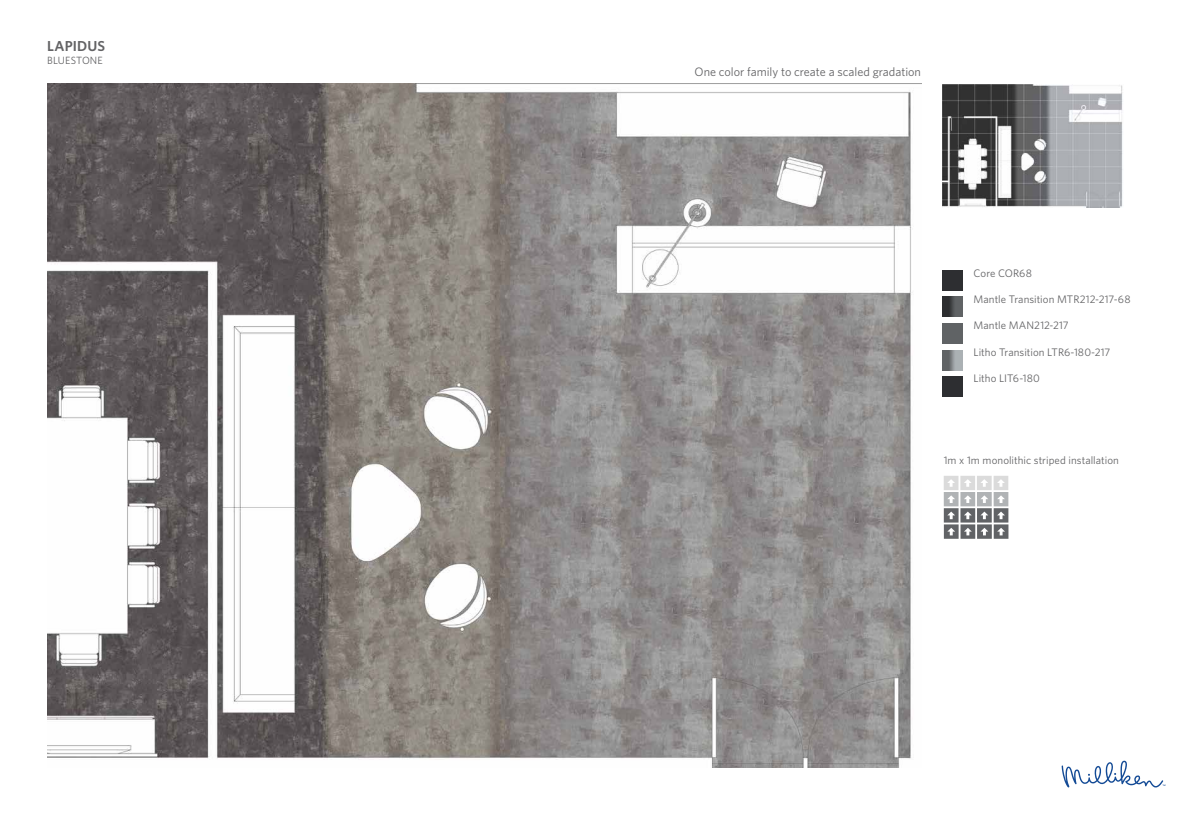
<style>
.page{position:relative;width:1197px;height:819px;background:#fff}
.page>*{position:absolute;margin:0;border:0;box-sizing:border-box;transform-origin:0 0}
.t1{font:600 14.44px "Whitney";letter-spacing:.005em;color:#636365}
.t2{font:12.25px "Whitney";color:#636365}
.t3{font:10.94px "Whitney";letter-spacing:.005em;color:#636365}
.t4{font:10.5px "Whitney";letter-spacing:.015em;color:#636365}
</style>
<div class="page">
<svg style="left:1062px;top:761px;width:104px;height:27px"></svg>
<img style="left:47px;top:84px;width:864px;height:683px">
<img style="left:942px;top:84px;width:181px;height:123px">
<img style="left:942px;top:270px;width:20px;height:20px">
<img style="left:942px;top:323px;width:20px;height:20px">
<img style="left:942px;top:377px;width:20px;height:20px">
<img style="left:942px;top:350px;width:20px;height:20px">
<img style="left:942px;top:297px;width:20px;height:20px">
<svg style="left:944px;top:476px;width:64px;height:63px"></svg>
<h1 class="t1" style="left:47px;top:36px;width:59px">LAPIDUS</h1>
<p class="t4" style="left:47px;top:53px;width:57px">BLUESTONE</p>
<p class="t2" style="left:695px;top:63px;width:228px">One color family to create a scaled gradation</p>
<p class="t3" style="left:974px;top:266px;width:60px">Core COR68</p>
<p class="t3" style="left:974px;top:292px;width:159px">Mantle Transition MTR212-217-68</p>
<p class="t3" style="left:974px;top:318px;width:97px">Mantle MAN212-217</p>
<p class="t3" style="left:974px;top:345px;width:138px">Litho Transition LTR6-180-217</p>
<p class="t3" style="left:974px;top:371px;width:68px">Litho LIT6-180</p>
<p class="t3" style="left:944px;top:453px;width:177px">1m x 1m monolithic striped installation</p>
</div>
